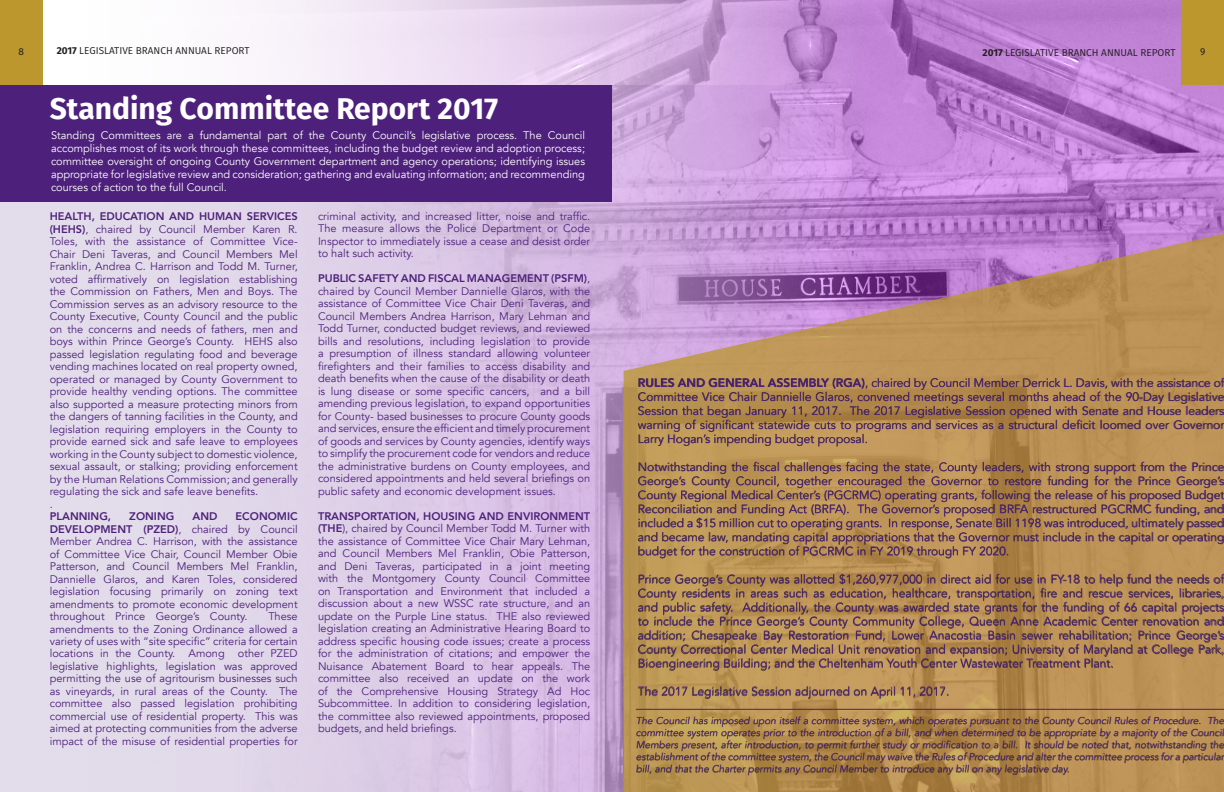
<style>
.page{position:relative;width:1224px;height:792px;background:#fff}
.page>*{position:absolute;margin:0;border:0;box-sizing:border-box;transform-origin:0 0}
.t1{font:700 30px "Fira Sans";color:#fff}
.t2{font:12px/14px "Avenir";color:#4d207b;text-align:justify}
.t3{font:11px/12.5px "Avenir";color:#4d207b;text-align:justify}
.t4{font:11px/13px "Avenir";color:#fff;text-align:justify}
.t5{font:800 11px "Avenir";color:#4d207b}
.t6{font:italic 10px/12px "Avenir";color:#4d207b;text-align:justify}
.t7{font:10px "Fira Sans";color:#231f20}
.t8{font:10px "Fira Sans";color:#231f20}
.s1{font-weight:700}
.s2{font-weight:800}
</style>
<div class="page">
<div style="left:0;top:85px;width:1224px;height:707px;background:#e3ddeb"></div>
<img style="left:248px;top:0;width:976px;height:792px">
<div style="left:0;top:85px;width:612px;height:117px;background:#4d207b"></div>
<svg style="left:624px;top:227px;width:600px;height:565px"></svg>
<div style="left:637px;top:717px;width:587px;height:58px;background:#231f20;opacity:.75"></div>
<div style="left:638px;top:378px;width:586px;height:321px;background:#231f20;opacity:.88"></div>
<hr style="left:636px;top:709px;width:588px;height:1px;background:#4d207b">
<div style="left:1181px;top:0;width:43px;height:85px;background:#bb972d"></div>
<div style="left:0;top:0;width:43px;height:85px;background:#bb972d"></div>
<p class="t8" style="left:19px;top:44px;width:7px">8</p>
<p class="t7" style="left:57px;top:44px;width:194px"><span class="s1">2017</span> LEGISLATIVE BRANCH ANNUAL REPORT</p>
<p class="t7" style="left:983px;top:46px;width:194px"><span class="s1">2017</span> LEGISLATIVE BRANCH ANNUAL REPORT</p>
<p class="t8" style="left:1200px;top:44px;width:7px">9</p>
<h1 class="t1" style="left:50px;top:87px;width:450px">Standing Committee Report 2017</h1>
<p class="t4" style="left:51px;top:129px;width:536px">Standing Committees are a fundamental part of the County Council’s legislative process. The Council accomplishes most of its work through these committees, including the budget review and adoption process; committee oversight of ongoing County Government department and agency operations; identifying issues appropriate for legislative review and consideration; gathering and evaluating information; and recommending courses of action to the full Council.</p>
<p class="t3" style="left:50px;top:210px;width:250px;text-align:left"><span class="s2">HEALTH, EDUCATION AND HUMAN SERVICES (HEHS)</span>, chaired by Council Member Karen R.<br>Toles, with the assistance of Committee Vice-Chair Deni Taveras, and Council Members Mel Franklin, Andrea C. Harrison and Todd M. Turner, voted affirmatively on legislation establishing the Commission on Fathers, Men and Boys. The Commission serves as an advisory resource to the County Executive, County Council and the public on the concerns and needs of fathers, men and boys within Prince George’s County. HEHS also passed legislation regulating food and beverage vending machines located on real property owned, operated or managed by County Government to provide healthy vending options. The committee also supported a measure protecting minors from the dangers of tanning facilities in the County, and legislation requiring employers in the County to provide earned sick and safe leave to employees working in the County subject to domestic violence, sexual assault, or stalking; providing enforcement by the Human Relations Commission; and generally regulating the sick and safe leave benefits.<br>.</p>
<p class="t5" style="left:50px;top:508px;width:63px">PLANNING,</p>
<p class="t5" style="left:129px;top:508px;width:47px">ZONING</p>
<p class="t5" style="left:192px;top:508px;width:27px">AND</p>
<p class="t3" style="left:318px;top:210px;width:274px">criminal activity, and increased litter, noise and traffic.<br>The measure allows the Police Department or Code Inspector to immediately issue a cease and desist order to halt such activity.</p>
<p class="t3" style="left:318px;top:273px;width:274px"><span class="s2">PUBLIC SAFETY AND FISCAL MANAGEMENT (PSFM)</span>, chaired by Council Member Dannielle Glaros, with the assistance of Committee Vice Chair Deni Taveras, and Council Members Andrea Harrison, Mary Lehman and Todd Turner, conducted budget reviews, and reviewed bills and resolutions, including legislation to provide a presumption of illness standard allowing volunteer firefighters and their families to access disability and death benefits when the cause of the disability or death is lung disease or some specific cancers, and a bill amending previous legislation, to expand opportunities for County- based businesses to procure County goods and services, ensure the efficient and timely procurement of goods and services by County agencies, identify ways to simplify the procurement code for vendors and reduce the administrative burdens on County employees, and considered appointments and held several briefings on public safety and economic development issues.</p>
<p class="t3" style="left:318px;top:510px;width:274px"><span class="s2">TRANSPORTATION, HOUSING AND ENVIRONMENT (THE</span>), chaired by Council Member Todd M. Turner with the assistance of Committee Vice Chair Mary Lehman, and Council Members Mel Franklin, Obie Patterson, and Deni Taveras, participated in a joint meeting with the Montgomery County Council Committee on Transportation and Environment that included a discussion about a new WSSC rate structure, and an update on the Purple Line status. THE also reviewed legislation creating an Administrative Hearing Board to address specific housing code issues; create a process for the administration of citations; and empower the Nuisance Abatement Board to hear appeals. The committee also received an update on the work of the Comprehensive Housing Strategy Ad Hoc Subcommittee. In addition to considering legislation, the committee also reviewed appointments, proposed budgets, and held briefings.</p>
<p class="t3" style="left:50px;top:510px;width:250px;text-indent:186px"><span class="s2">ECONOMIC DEVELOPMENT (PZED)</span>, chaired by Council Member Andrea C. Harrison, with the assistance of Committee Vice Chair, Council Member Obie Patterson, and Council Members Mel Franklin, Dannielle Glaros, and Karen Toles, considered legislation focusing primarily on zoning text amendments to promote economic development throughout Prince George’s County.</p>
<p class="t3" style="left:50px;top:610px;width:250px;text-indent:219px">These amendments to the Zoning Ordinance allowed a variety of uses with “site specific” criteria for certain locations in the County. Among other PZED legislative highlights, legislation was approved permitting the use of agritourism businesses such as vineyards, in rural areas of the County. The committee also passed legislation prohibiting commercial use of residential property. This was aimed at protecting communities from the adverse impact of the misuse of residential properties for</p>
<p class="t2" style="left:638px;top:376px;width:587px"><span class="s2">RULES AND GENERAL ASSEMBLY (RGA)</span>, chaired by Council Member Derrick L. Davis, with the assistance of Committee Vice Chair Dannielle Glaros, convened meetings several months ahead of the 90-Day Legislative Session that began January 11, 2017. The 2017 Legislative Session opened with Senate and House leaders warning of significant statewide cuts to programs and services as a structural deficit loomed over Governor Larry Hogan’s impending budget proposal.</p>
<p class="t2" style="left:638px;top:461px;width:587px">Notwithstanding the fiscal challenges facing the state, County leaders, with strong support from the Prince George’s County Council, together encouraged the Governor to restore funding for the Prince George’s County Regional Medical Center’s (PGCRMC) operating grants, following the release of his proposed Budget Reconciliation and Funding Act (BRFA). The Governor’s proposed BRFA restructured PGCRMC funding, and included a $15 million cut to operating grants. In response, Senate Bill 1198 was introduced, ultimately passed and became law, mandating capital appropriations that the Governor must include in the capital or operating budget for the construction of PGCRMC in FY 2019 through FY 2020.</p>
<p class="t2" style="left:638px;top:572px;width:587px">Prince George’s County was allotted $1,260,977,000 in direct aid for use in FY-18 to help fund the needs of County residents in areas such as education, healthcare, transportation, fire and rescue services, libraries, and public safety. Additionally, the County was awarded state grants for the funding of 66 capital projects to include the Prince George’s County Community College, Queen Anne Academic Center renovation and addition; Chesapeake Bay Restoration Fund, Lower Anacostia Basin sewer rehabilitation; Prince George’s County Correctional Center Medical Unit renovation and expansion; University of Maryland at College Park, Bioengineering Building; and the Cheltenham Youth Center Wastewater Treatment Plant.</p>
<p class="t2" style="left:638px;top:685px;width:313px">The 2017 Legislative Session adjourned on April 11, 2017.</p>
<p class="t6" style="left:636px;top:715px;width:590px">The Council has imposed upon itself a committee system, which operates pursuant to the County Council Rules of Procedure. The committee system operates prior to the introduction of a bill, and when determined to be appropriate by a majority of the Council Members present, after introduction, to permit further study or modification to a bill. It should be noted that, notwithstanding the establishment of the committee system, the Council may waive the Rules of Procedure and alter the committee process for a particular bill, and that the Charter permits any Council Member to introduce any bill on any legislative day.</p>
</div>
